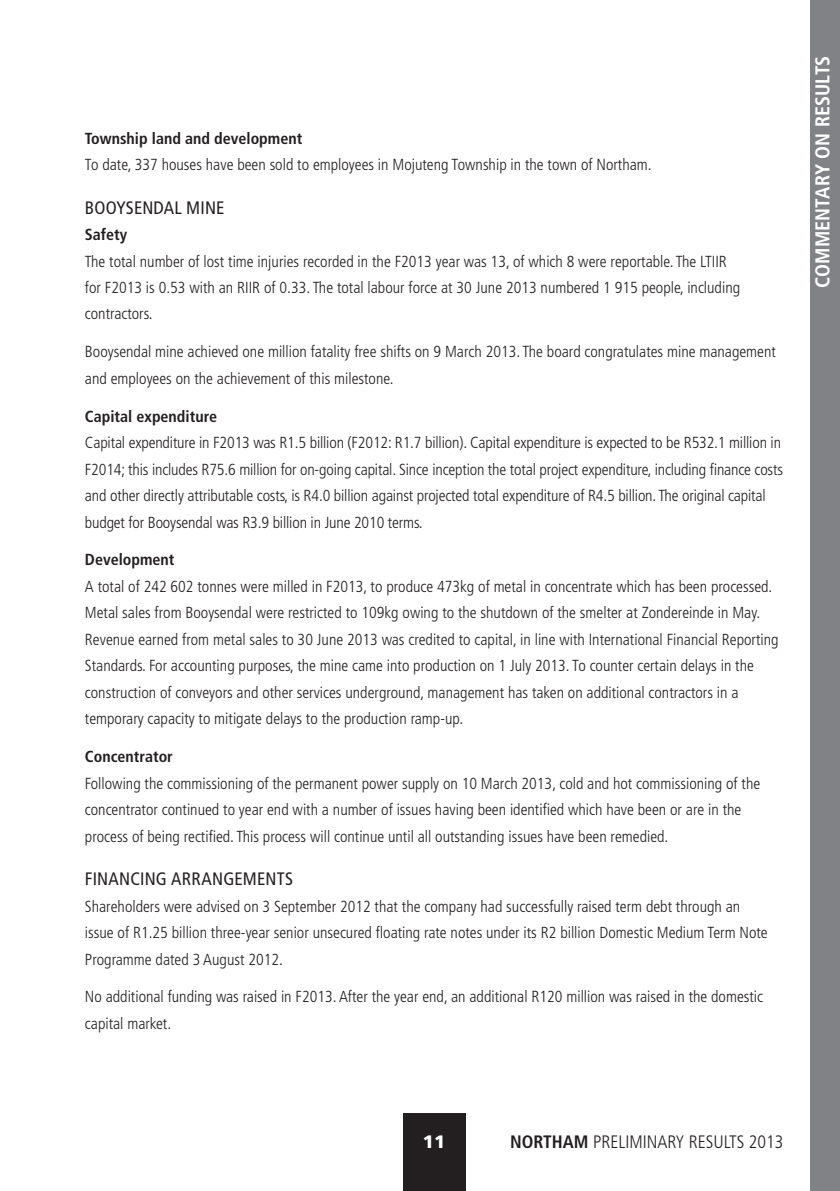
<style>
.page{position:relative;width:840px;height:1191px;background:#fff}
.page>*{position:absolute;margin:0;border:0;box-sizing:border-box;transform-origin:0 0}
.Main_Heading_new{font:700 condensed 20px "Frutiger";letter-spacing:.01em;color:#fff}
.Heading_Graphs{font:condensed 18px "Frutiger";letter-spacing:.01em;color:#231f20}
.t1{font:300 condensed 18px "Frutiger";color:#231f20}
.t2{font:900 18px "Frutiger";color:#fff}
.Small_copy{font:300 condensed 16px/26.4px "Frutiger";color:#231f20}
.Small_copy-2{font:700 condensed 16px "Frutiger";color:#231f20}
.s1{font-weight:700}
</style>
<div class="page">
<div style="left:403px;top:1113px;width:63px;height:78px;background:#231f20"></div>
<div style="left:810px;top:0;width:29px;height:1191px;background:#808285"></div>
<p class="Small_copy-2" style="left:85px;top:128px;width:219px">Township land and development</p>
<p class="Small_copy" style="left:85px;top:151px;width:568px">To date, 337 houses have been sold to employees in Mojuteng Township in the town of Northam.</p>
<p class="Heading_Graphs" style="left:85px;top:197px;width:141px">BOOYSENDAL MINE</p>
<p class="Small_copy-2" style="left:85px;top:225px;width:44px">Safety</p>
<p class="Small_copy" style="left:85px;top:248px;width:656px">The total number of lost time injuries recorded in the F2013 year was 13, of which 8 were reportable. The LTIIR for F2013 is 0.53 with an RIIR of 0.33. The total labour force at 30 June 2013 numbered 1 915 people, including contractors.</p>
<p class="Small_copy" style="left:85px;top:339px;width:692px">Booysendal mine achieved one million fatality free shifts on 9 March 2013. The board congratulates mine management and employees on the achievement of this milestone.</p>
<p class="Small_copy-2" style="left:85px;top:406px;width:134px">Capital expenditure</p>
<p class="Small_copy" style="left:85px;top:429px;width:699px">Capital expenditure in F2013 was R1.5 billion (F2012: R1.7 billion). Capital expenditure is expected to be R532.1 million in F2014; this includes R75.6 million for on-going capital. Since inception the total project expenditure, including finance costs and other directly attributable costs, is R4.0 billion against projected total expenditure of R4.5 billion. The original capital budget for Booysendal was R3.9 billion in June 2010 terms.</p>
<p class="Small_copy-2" style="left:85px;top:550px;width:91px">Development</p>
<p class="Small_copy" style="left:85px;top:573px;width:694px">A total of 242 602 tonnes were milled in F2013, to produce 473kg of metal in concentrate which has been processed.<br>Metal sales from Booysendal were restricted to 109kg owing to the shutdown of the smelter at Zondereinde in May.<br>Revenue earned from metal sales to 30 June 2013 was credited to capital, in line with International Financial Reporting Standards. For accounting purposes, the mine came into production on 1 July 2013. To counter certain delays in the construction of conveyors and other services underground, management has taken on additional contractors in a temporary capacity to mitigate delays to the production ramp-up.</p>
<p class="Small_copy-2" style="left:85px;top:747px;width:89px">Concentrator</p>
<p class="Small_copy" style="left:85px;top:770px;width:676px">Following the commissioning of the permanent power supply on 10 March 2013, cold and hot commissioning of the concentrator continued to year end with a number of issues having been identified which have been or are in the process of being rectified. This process will continue until all outstanding issues have been remedied.</p>
<p class="Heading_Graphs" style="left:85px;top:868px;width:209px">FINANCING ARRANGEMENTS</p>
<p class="Small_copy" style="left:85px;top:893px;width:684px">Shareholders were advised on 3 September 2012 that the company had successfully raised term debt through an issue of R1.25 billion three-year senior unsecured floating rate notes under its R2 billion Domestic Medium Term Note<br>Programme dated 3 August 2012.</p>
<p class="Small_copy" style="left:85px;top:984px;width:679px">No additional funding was raised in F2013. After the year end, an additional R120 million was raised in the domestic capital market.</p>
<p class="Main_Heading_new" style="left:810px;top:288px;width:234px;rotate:-90deg">COMMENTARY ON RESULTS</p>
<p class="t2" style="left:423px;top:1131px;width:24px">11</p>
<p class="t1" style="left:510px;top:1131px;width:275px"><span class="s1">NORTHAM</span> PRELIMINARY RESULTS 2013</p>
</div>
